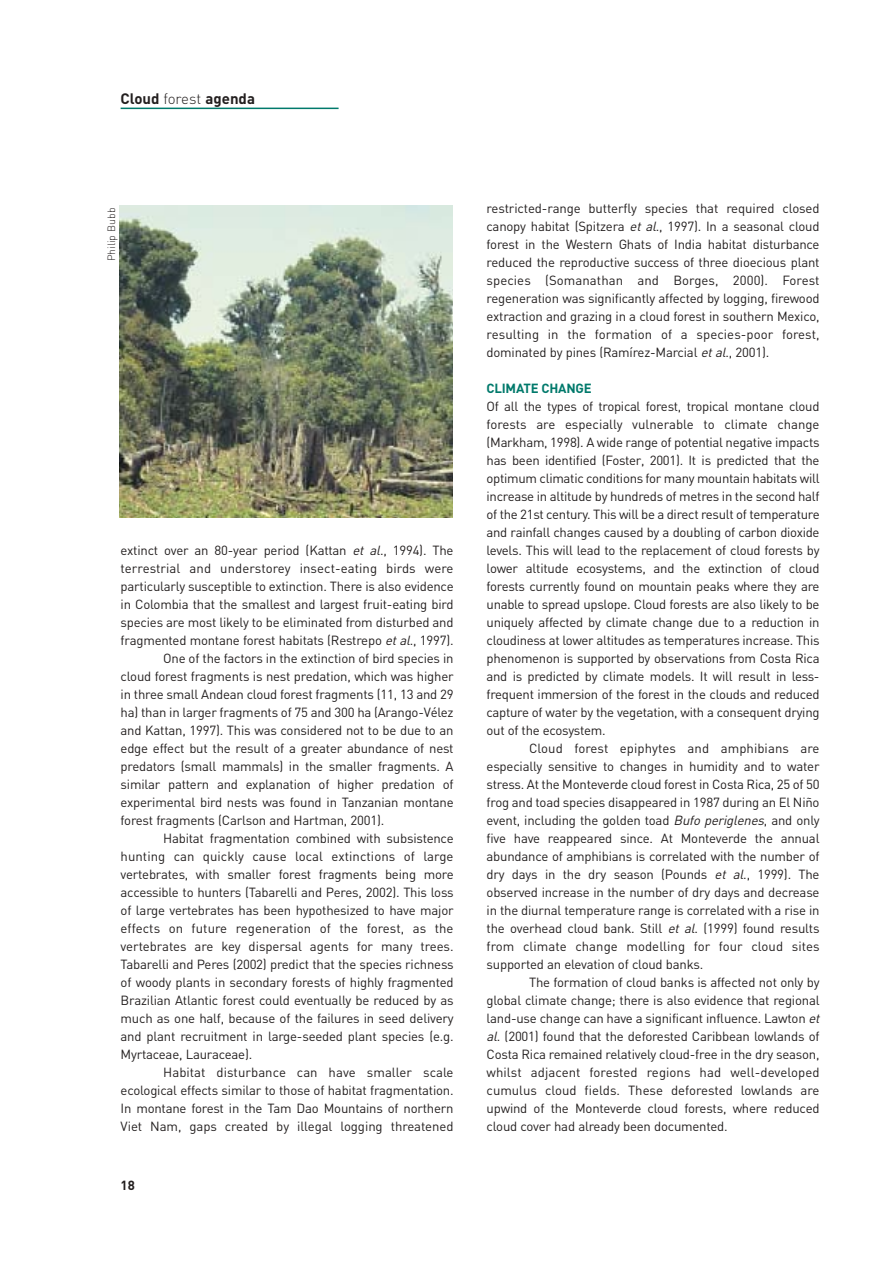
<style>
.page{position:relative;width:893px;height:1263px;background:#fff}
.page>*{position:absolute;margin:0;border:0;box-sizing:border-box;transform-origin:0 0}
.t1{font:700 15px "DIN";color:#231f1f}
.t2{font:13.2px/18px "DIN";letter-spacing:-.015em;color:#231f1f;text-align:justify}
.t3{font:13.2px "DIN";letter-spacing:.005em;color:#231f1f}
.t4{font:700 13.2px "DIN";letter-spacing:-.015em;color:#00796b}
.t5{font:700 13.2px "DIN";color:#231f1f}
.t6{font:300 10.5px "DIN";color:#231f1f}
.s1{font-weight:300}
.s2{font-style:italic}
</style>
<div class="page">
<hr style="left:121px;top:108px;width:217px;height:1px;background:#00796b">
<img style="left:119px;top:205px;width:333px;height:313px">
<p class="t1" style="left:121px;top:93px;width:136px">Cloud <span class="s1">forest</span> agenda</p>
<p class="t6" style="left:108px;top:261px;width:55px;rotate:-90deg">Philip Bubb</p>
<p class="t2" style="left:121px;top:543px;width:334px">extinct over an 80-year period (Kattan <span class="s2">et al</span>., 1994). The</p>
<p class="t3" style="left:121px;top:564px;width:334px">terrestrial and understorey insect-eating birds were</p>
<p class="t2" style="left:121px;top:579px;width:334px">particularly susceptible to extinction. There is also evidence</p>
<p class="t2" style="left:121px;top:597px;width:334px">in Colombia that the smallest and largest fruit-eating bird</p>
<p class="t2" style="left:121px;top:615px;width:334px">species are most likely to be eliminated from disturbed and</p>
<p class="t2" style="left:121px;top:633px;width:334px">fragmented montane forest habitats (Restrepo <span class="s2">etal</span>., 1997).</p>
<p class="t2" style="left:163px;top:651px;width:292px">One of the factors in the extinction of bird species in</p>
<p class="t2" style="left:121px;top:669px;width:334px">cloud forest fragments is nest predation, which was higher</p>
<p class="t2" style="left:121px;top:687px;width:334px">in three small Andean cloud forest fragments (11, 13 and 29</p>
<p class="t2" style="left:121px;top:705px;width:334px">ha) than in larger fragments of 75 and 300 ha (Arango-Vélez</p>
<p class="t2" style="left:121px;top:723px;width:334px">and Kattan, 1997). This was considered not to be due to an</p>
<p class="t2" style="left:121px;top:741px;width:334px">edge effect but the result of a greater abundance of nest</p>
<p class="t2" style="left:121px;top:759px;width:334px">predators (small mammals) in the smaller fragments. A</p>
<p class="t2" style="left:121px;top:777px;width:334px">similar pattern and explanation of higher predation of</p>
<p class="t2" style="left:121px;top:795px;width:334px">experimental bird nests was found in Tanzanian montane</p>
<p class="t2" style="left:121px;top:813px;width:265px">forest fragments (Carlson and Hartman, 2001).</p>
<p class="t2" style="left:163px;top:831px;width:292px">Habitat fragmentation combined with subsistence</p>
<p class="t3" style="left:121px;top:852px;width:334px">hunting can quickly cause local extinctions of large</p>
<p class="t2" style="left:121px;top:867px;width:334px">vertebrates, with smaller forest fragments being more</p>
<p class="t2" style="left:121px;top:885px;width:334px">accessible to hunters (Tabarelli and Peres, 2002). This loss</p>
<p class="t2" style="left:121px;top:903px;width:334px">of large vertebrates has been hypothesized to have major</p>
<p class="t3" style="left:121px;top:924px;width:334px">effects on future regeneration of the forest, as the</p>
<p class="t2" style="left:121px;top:939px;width:334px">vertebrates are key dispersal agents for many trees.</p>
<p class="t2" style="left:121px;top:957px;width:334px">Tabarelli and Peres (2002) predict that the species richness</p>
<p class="t2" style="left:121px;top:975px;width:334px">of woody plants in secondary forests of highly fragmented</p>
<p class="t2" style="left:121px;top:993px;width:334px">Brazilian Atlantic forest could eventually be reduced by as</p>
<p class="t2" style="left:121px;top:1011px;width:334px">much as one half, because of the failures in seed delivery</p>
<p class="t2" style="left:121px;top:1029px;width:334px">and plant recruitment in large-seeded plant species (e.g.</p>
<p class="t2" style="left:121px;top:1047px;width:133px">Myrtaceae, Lauraceae).</p>
<p class="t3" style="left:163px;top:1068px;width:292px">Habitat disturbance can have smaller scale</p>
<p class="t2" style="left:121px;top:1083px;width:334px">ecological effects similar to those of habitat fragmentation.</p>
<p class="t2" style="left:121px;top:1101px;width:334px">In montane forest in the Tam Dao Mountains of northern</p>
<p class="t2" style="left:121px;top:1119px;width:334px">Viet Nam, gaps created by illegal logging threatened</p>
<p class="t5" style="left:121px;top:1180px;width:16px">18</p>
<p class="t2" style="left:486px;top:201px;width:334px">restricted-range butterfly species that required closed canopy habitat (Spitzera <span class="s2">et al</span>., 1997). In a seasonal cloud forest in the Western Ghats of India habitat disturbance reduced the reproductive success of three dioecious plant species (Somanathan and Borges, 2000). Forest regeneration was significantly affected by logging, firewood extraction and grazing in a cloud forest in southern Mexico, resulting in the formation of a species-poor forest, dominated by pines (Ramírez-Marcial <span class="s2">etal</span>., 2001).</p>
<p class="t4" style="left:486px;top:384px;width:107px">CLIMATE CHANGE</p>
<p class="t2" style="left:486px;top:399px;width:334px">Of all the types of tropical forest, tropical montane cloud forests are especially vulnerable to climate change (Markham, 1998). A wide range of potential negative impacts has been identified (Foster, 2001). It is predicted that the optimum climatic conditions for many mountain habitats will increase in altitude by hundreds of metres in the second half of the 21st century. This will be a direct result of temperature and rainfall changes caused by a doubling of carbon dioxide levels. This will lead to the replacement of cloud forests by lower altitude ecosystems, and the extinction of cloud forests currently found on mountain peaks where they are unable to spread upslope. Cloud forests are also likely to be uniquely affected by climate change due to a reduction in cloudiness at lower altitudes as temperatures increase. This phenomenon is supported by observations from Costa Rica and is predicted by climate models. It will result in less&shy;frequent immersion of the forest in the clouds and reduced capture of water by the vegetation, with a consequent drying out of the ecosystem.</p>
<p class="t2" style="left:486px;top:741px;width:334px;text-indent:43px">Cloud forest epiphytes and amphibians are especially sensitive to changes in humidity and to water stress. At the Monteverde cloud forest in Costa Rica, 25 of 50 frog and toad species disappeared in 1987 during an El Niño event, including the golden toad <span class="s2">Bufo periglenes</span>, and only five have reappeared since. At Monteverde the annual abundance of amphibians is correlated with the number of dry days in the dry season (Pounds <span class="s2">et al</span>., 1999). The observed increase in the number of dry days and decrease in the diurnal temperature range is correlated with a rise in the overhead cloud bank. Still <span class="s2">et al</span>. (1999) found results from climate change modelling for four cloud sites supported an elevation of cloud banks.</p>
<p class="t2" style="left:486px;top:975px;width:337px;text-align:left;text-indent:43px">The formation of cloud banks is affected not only by global climate change; there is also evidence that regional land-use change can have a significant influence. Lawton <span class="s2">et al</span>. (2001) found that the deforested Caribbean lowlands of Costa Rica remained relatively cloud-free in the dry season, whilst adjacent forested regions had well-developed cumulus cloud fields. These deforested lowlands are upwind of the Monteverde cloud forests, where reduced cloud cover had already been documented.</p>
</div>
